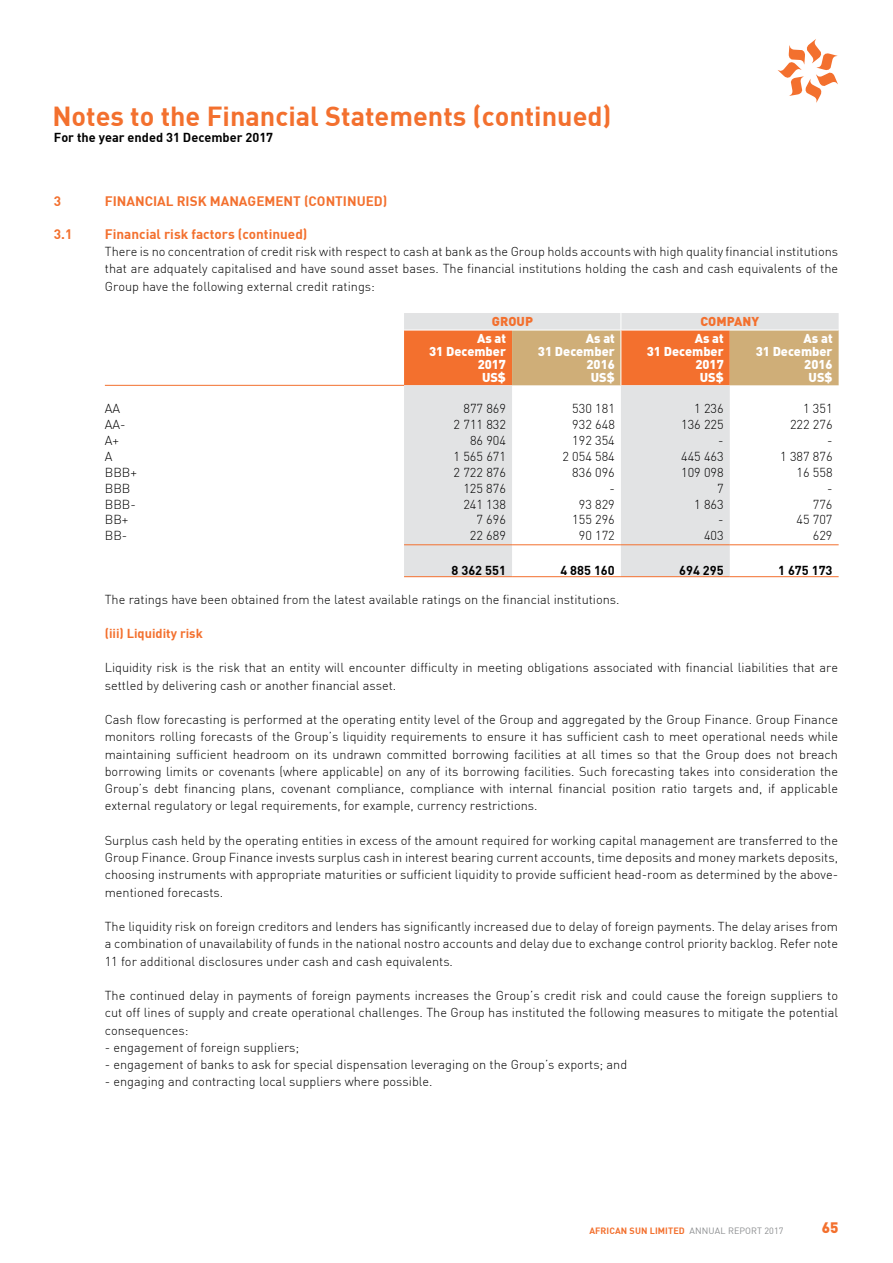
<style>
.page{position:relative;width:893px;height:1263px;background:#fff}
.page>*{position:absolute;margin:0;border:0;box-sizing:border-box;transform-origin:0 0}
.t1{font:27px "DIN Bold";color:#f3702e}
.t2{font:900 15px "DIN";color:#f3702e}
.t3{font:13.5px "DIN Bold";color:#f3702e}
.t4{font:300 12.75px/17.2px "DIN";color:#000;text-align:justify}
.t5{font:900 12.75px/12.8px "DIN";color:#fff;text-align:right}
.t6{font:12.75px "DIN Bold";color:#000}
.t7{font:12.75px "DIN Bold";color:#f3702e}
.t8{font:900 12.75px "DIN";color:#f3702e}
.t9{font:9px "DIN Bold";letter-spacing:.01em;color:#f3702e}
.s1{font-family:"DIN";color:#8a8c8e}
</style>
<div class="page">
<svg style="left:777px;top:39px;width:61px;height:64px"></svg>
<svg style="left:404px;top:385px;width:326px;height:191px;fill:#e2e3e4"></svg>
<svg style="left:404px;top:313px;width:435px;height:72px;background:#e1a477"></svg>
<hr style="left:620px;top:330px;width:1px;height:55px;background:#fff">
<hr style="left:105px;top:385px;width:299px;height:1px;background:#f3702e">
<hr style="left:404px;top:544px;width:108px;height:1px;background:#f3702e">
<hr style="left:512px;top:544px;width:109px;height:1px;background:#f3702e">
<hr style="left:621px;top:544px;width:109px;height:1px;background:#f3702e">
<hr style="left:730px;top:544px;width:109px;height:1px;background:#f3702e">
<hr style="left:404px;top:576px;width:108px;height:1px;background:#f3702e">
<hr style="left:512px;top:576px;width:109px;height:1px;background:#f3702e">
<hr style="left:621px;top:576px;width:109px;height:1px;background:#f3702e">
<hr style="left:730px;top:576px;width:109px;height:1px;background:#f3702e">
<h1 class="t1" style="left:52px;top:99px;width:561px">Notes to the Financial Statements (continued)</h1>
<p class="t6" style="left:54px;top:130px;width:221px">For the year ended 31 December 2017</p>
<p class="t3" style="left:54px;top:192px;width:9px">3</p>
<p class="t3" style="left:105px;top:192px;width:284px">FINANCIAL RISK MANAGEMENT (CONTINUED)</p>
<p class="t3" style="left:54px;top:225px;width:20px">3.1</p>
<p class="t3" style="left:105px;top:225px;width:204px">Financial risk factors (continued)</p>
<p class="t4" style="left:105px;top:244px;width:735px">There is no concentration of credit risk with respect to cash at bank as the Group holds accounts with high quality financial institutions that are adquately capitalised and have sound asset bases. The financial institutions holding the cash and cash equivalents of the Group have the following external credit ratings:</p>
<p class="t8" style="left:492px;top:313px;width:43px">GROUP</p>
<p class="t8" style="left:700px;top:313px;width:60px">COMPANY</p>
<p class="t5" style="left:429px;top:332px;width:78px">As at<br>31 December<br>2017<br>US$</p>
<p class="t5" style="left:538px;top:332px;width:78px">As at<br>31 December<br>2016<br>US$</p>
<p class="t5" style="left:647px;top:332px;width:78px">As at<br>31 December<br>2017<br>US$</p>
<p class="t5" style="left:756px;top:332px;width:78px">As at<br>31 December<br>2016<br>US$</p>
<p class="t4" style="left:105px;top:401px;width:17px">AA</p>
<p class="t4" style="left:463px;top:401px;width:44px">877 869</p>
<p class="t4" style="left:572px;top:401px;width:44px">530 181</p>
<p class="t4" style="left:694px;top:401px;width:31px">1 236</p>
<p class="t4" style="left:803px;top:401px;width:31px">1 351</p>
<p class="t4" style="left:105px;top:417px;width:22px">AA-</p>
<p class="t4" style="left:454px;top:417px;width:54px">2 711 832</p>
<p class="t4" style="left:572px;top:417px;width:44px">932 648</p>
<p class="t4" style="left:681px;top:417px;width:44px">136 225</p>
<p class="t4" style="left:790px;top:417px;width:44px">222 276</p>
<p class="t4" style="left:105px;top:433px;width:16px">A+</p>
<p class="t4" style="left:470px;top:433px;width:38px">86 904</p>
<p class="t4" style="left:572px;top:433px;width:44px">192 354</p>
<p class="t4" style="left:718px;top:433px;width:7px">-</p>
<p class="t4" style="left:827px;top:433px;width:7px">-</p>
<p class="t4" style="left:105px;top:449px;width:9px">A</p>
<p class="t4" style="left:454px;top:449px;width:54px">1 565 671</p>
<p class="t4" style="left:562px;top:449px;width:54px">2 054 584</p>
<p class="t4" style="left:681px;top:449px;width:44px">445 463</p>
<p class="t4" style="left:780px;top:449px;width:54px">1 387 876</p>
<p class="t4" style="left:105px;top:465px;width:34px">BBB+</p>
<p class="t4" style="left:454px;top:465px;width:54px">2 722 876</p>
<p class="t4" style="left:572px;top:465px;width:44px">836 096</p>
<p class="t4" style="left:681px;top:465px;width:44px">109 098</p>
<p class="t4" style="left:796px;top:465px;width:38px">16 558</p>
<p class="t4" style="left:105px;top:481px;width:27px">BBB</p>
<p class="t4" style="left:463px;top:481px;width:44px">125 876</p>
<p class="t4" style="left:609px;top:481px;width:7px">-</p>
<p class="t4" style="left:717px;top:481px;width:8px">7</p>
<p class="t4" style="left:827px;top:481px;width:7px">-</p>
<p class="t4" style="left:105px;top:497px;width:33px">BBB-</p>
<p class="t4" style="left:463px;top:497px;width:44px">241 138</p>
<p class="t4" style="left:579px;top:497px;width:38px">93 829</p>
<p class="t4" style="left:694px;top:497px;width:31px">1 863</p>
<p class="t4" style="left:813px;top:497px;width:21px">776</p>
<p class="t4" style="left:105px;top:513px;width:25px">BB+</p>
<p class="t4" style="left:476px;top:513px;width:31px">7 696</p>
<p class="t4" style="left:572px;top:513px;width:44px">155 296</p>
<p class="t4" style="left:718px;top:513px;width:7px">-</p>
<p class="t4" style="left:796px;top:513px;width:38px">45 707</p>
<p class="t4" style="left:105px;top:529px;width:24px">BB-</p>
<p class="t4" style="left:470px;top:529px;width:38px">22 689</p>
<p class="t4" style="left:579px;top:529px;width:38px">90 172</p>
<p class="t4" style="left:704px;top:529px;width:21px">403</p>
<p class="t4" style="left:813px;top:529px;width:21px">629</p>
<p class="t6" style="left:452px;top:562px;width:56px">8 362 551</p>
<p class="t6" style="left:560px;top:562px;width:56px">4 885 160</p>
<p class="t6" style="left:679px;top:562px;width:46px">694 295</p>
<p class="t6" style="left:778px;top:562px;width:56px">1 675 173</p>
<p class="t4" style="left:105px;top:592px;width:516px">The ratings have been obtained from the latest available ratings on the financial institutions.</p>
<p class="t7" style="left:105px;top:625px;width:100px">(iii) Liquidity risk</p>
<p class="t4" style="left:105px;top:661px;width:735px">Liquidity risk is the risk that an entity will encounter difficulty in meeting obligations associated with financial liabilities that are settled by delivering cash or another financial asset.</p>
<p class="t4" style="left:105px;top:712px;width:735px">Cash flow forecasting is performed at the operating entity level of the Group and aggregated by the Group Finance. Group Finance monitors rolling forecasts of the Group’s liquidity requirements to ensure it has sufficient cash to meet operational needs while maintaining sufficient headroom on its undrawn committed borrowing facilities at all times so that the Group does not breach borrowing limits or covenants (where applicable) on any of its borrowing facilities. Such forecasting takes into consideration the Group’s debt financing plans, covenant compliance, compliance with internal financial position ratio targets and, if applicable external regulatory or legal requirements, for example, currency restrictions.</p>
<p class="t4" style="left:105px;top:833px;width:735px">Surplus cash held by the operating entities in excess of the amount required for working capital management are transferred to the Group Finance. Group Finance invests surplus cash in interest bearing current accounts, time deposits and money markets deposits, choosing instruments with appropriate maturities or sufficient liquidity to provide sufficient head-room as determined by the above&shy;mentioned forecasts.</p>
<p class="t4" style="left:105px;top:919px;width:735px">The liquidity risk on foreign creditors and lenders has significantly increased due to delay of foreign payments. The delay arises from a combination of unavailability of funds in the national nostro accounts and delay due to exchange control priority backlog. Refer note 11 for additional disclosures under cash and cash equivalents.</p>
<p class="t4" style="left:105px;top:988px;width:735px">The continued delay in payments of foreign payments increases the Group’s credit risk and could cause the foreign suppliers to cut off lines of supply and create operational challenges. The Group has instituted the following measures to mitigate the potential consequences:</p>
<p class="t4" style="left:105px;top:1040px;width:196px">- engagement of foreign suppliers;</p>
<p class="t4" style="left:105px;top:1057px;width:524px">- engagement of banks to ask for special dispensation leveraging on the Group’s exports; and</p>
<p class="t4" style="left:105px;top:1075px;width:329px">- engaging and contracting local suppliers where possible.</p>
<p class="t9" style="left:589px;top:1224px;width:196px">AFRICAN SUN LIMITED <span class="s1">ANNUAL REPORT 2017</span></p>
<p class="t2" style="left:822px;top:1218px;width:18px">65</p>
</div>
